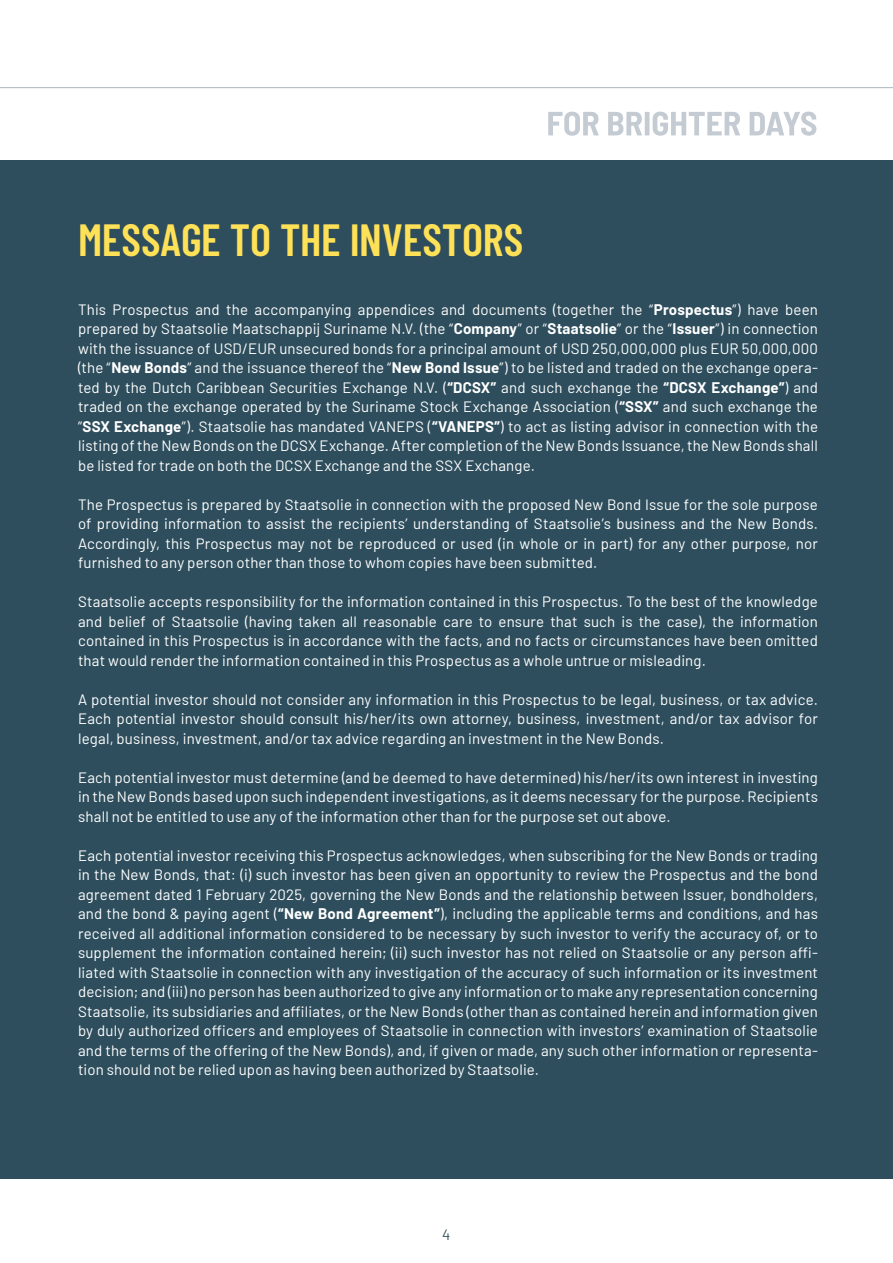
<style>
.page{position:relative;width:893px;height:1263px;background:#fff}
.page>*{position:absolute;margin:0;border:0;box-sizing:border-box;transform-origin:0 0}
.t1{font:600 45px "Barlow Condensed";letter-spacing:-.005em;color:#ffe158}
.t2{font:15px/19.5px "Barlow";letter-spacing:.01em;color:#fff;text-align:justify}
.t3{font:15px "Barlow";color:#405a69}
.s1{font-weight:700}
</style>
<div class="page">
<hr style="left:0;top:87px;width:893px;height:1px;background:#acb6bf">
<svg style="left:548px;top:112px;width:268px;height:24px"></svg>
<div style="left:0;top:160px;width:893px;height:1018px;background:#2e4e5d"></div>
<p class="t1" style="left:78px;top:208px;width:447px">MESSAGE TO THE INVESTORS</p>
<p class="t2" style="left:78px;top:298px;width:741px">This Prospectus and the accompanying appendices and documents (together the “<span class="s1">Prospectus</span>”) have been prepared by Staatsolie Maatschappij Suriname N.V. (the “<span class="s1">Company</span>” or “<span class="s1">Staatsolie</span>” or the “<span class="s1">Issuer</span>”) in connection with the issuance of USD/EUR unsecured bonds for a principal amount of USD 250,000,000 plus EUR 50,000,000 (the “<span class="s1">New Bonds</span>” and the issuance thereof the “<span class="s1">New Bond Issue</span>”) to be listed and traded on the exchange opera&shy;ted by the Dutch Caribbean Securities Exchange N.V. (<span class="s1">“DCSX”</span> and such exchange the <span class="s1">“DCSX Exchange”</span>) and traded on the exchange operated by the Suriname Stock Exchange Association (<span class="s1">“SSX”</span> and such exchange the ”<span class="s1">SSX Exchange</span>”). Staatsolie has mandated VANEPS (<span class="s1">“VANEPS”</span>) to act as listing advisor in connection with the listing of the New Bonds on the DCSX Exchange. After completion of the New Bonds Issuance, the New Bonds shall be listed for trade on both the DCSX Exchange and the SSX Exchange.</p>
<p class="t2" style="left:78px;top:493px;width:741px">The Prospectus is prepared by Staatsolie in connection with the proposed New Bond Issue for the sole purpose of providing information to assist the recipients’ understanding of Staatsolie’s business and the New Bonds.<br>Accordingly, this Prospectus may not be reproduced or used (in whole or in part) for any other purpose, nor furnished to any person other than those to whom copies have been submitted.</p>
<p class="t2" style="left:78px;top:591px;width:741px">Staatsolie accepts responsibility for the information contained in this Prospectus. To the best of the knowledge and belief of Staatsolie (having taken all reasonable care to ensure that such is the case), the information contained in this Prospectus is in accordance with the facts, and no facts or circumstances have been omitted that would render the information contained in this Prospectus as a whole untrue or misleading.</p>
<p class="t2" style="left:78px;top:688px;width:741px">A potential investor should not consider any information in this Prospectus to be legal, business, or tax advice.<br>Each potential investor should consult his/her/its own attorney, business, investment, and/or tax advisor for legal, business, investment, and/or tax advice regarding an investment in the New Bonds.</p>
<p class="t2" style="left:78px;top:766px;width:741px">Each potential investor must determine (and be deemed to have determined) his/her/its own interest in investing in the New Bonds based upon such independent investigations, as it deems necessary for the purpose. Recipients shall not be entitled to use any of the information other than for the purpose set out above.</p>
<p class="t2" style="left:78px;top:844px;width:741px">Each potential investor receiving this Prospectus acknowledges, when subscribing for the New Bonds or trading in the New Bonds, that: (i) such investor has been given an opportunity to review the Prospectus and the bond agreement dated 1 February 2025, governing the New Bonds and the relationship between Issuer, bondholders, and the bond &amp; paying agent (<span class="s1">“New Bond Agreement”</span>), including the applicable terms and conditions, and has received all additional information considered to be necessary by such investor to verify the accuracy of, or to supplement the information contained herein; (ii) such investor has not relied on Staatsolie or any person affi&shy;liated with Staatsolie in connection with any investigation of the accuracy of such information or its investment decision; and (iii) no person has been authorized to give any information or to make any representation concerning Staatsolie, its subsidiaries and affiliates, or the New Bonds (other than as contained herein and information given by duly authorized officers and employees of Staatsolie in connection with investors’ examination of Staatsolie and the terms of the offering of the New Bonds), and, if given or made, any such other information or representa&shy;tion should not be relied upon as having been authorized by Staatsolie.</p>
<p class="t3" style="left:442px;top:1223px;width:10px">4</p>
</div>
